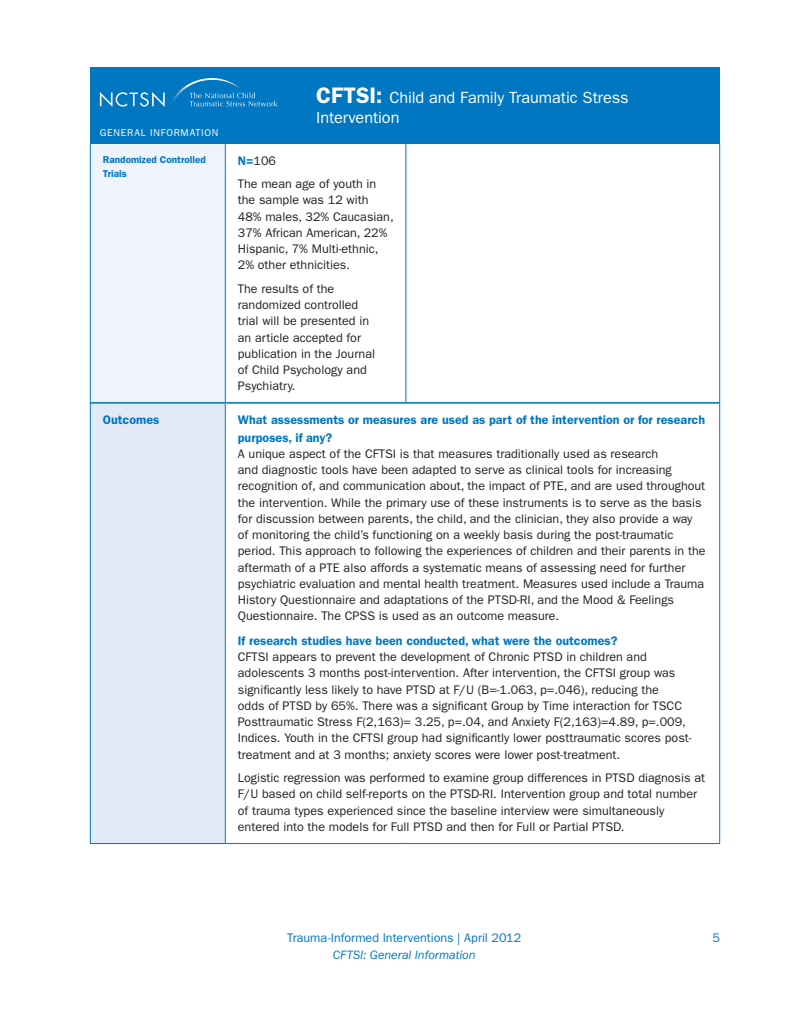
<style>
.page{position:relative;width:810px;height:1035px;background:#fff}
.page>*{position:absolute;margin:0;border:0;box-sizing:border-box;transform-origin:0 0}
.Header_Title{font:16.25px/20px "ITC Franklin Gothic Std";letter-spacing:-.005em;color:#fff}
.Body_Paragraphs{font:12.5px/16.2px "ITC Franklin Gothic Std";color:#231f20}
.Body_Paragraphs-2{font:600 12.5px/17.5px "ITC Franklin Gothic Std";color:#0077c0}
.t1{font:12.5px "ITC Franklin Gothic Std";color:#0077c0}
.t2{font:italic 12.5px "ITC Franklin Gothic Std";letter-spacing:-.005em;color:#0077c0}
.Body_Paragraphs-3{font:600 10px/13.8px "ITC Franklin Gothic Std";color:#0077c0}
.Header_Title-2{font:10px "ITC Franklin Gothic Std";letter-spacing:.075em;color:#fff}
.s1{font-weight:600;font-size:22.5px}
.s2{font-weight:600;color:#0077c0}
</style>
<div class="page">
<div style="left:90px;top:143px;width:135px;height:260px;background:#eff4fa"></div>
<div style="left:90px;top:403px;width:135px;height:441px;background:#e1eaf6"></div>
<hr style="left:90px;top:144px;width:1px;height:259px;background:#0077c0">
<hr style="left:225px;top:144px;width:1px;height:258px;background:#0077c0">
<hr style="left:406px;top:144px;width:1px;height:258px;background:#0077c0">
<hr style="left:719px;top:144px;width:1px;height:259px;background:#0077c0">
<hr style="left:90px;top:403px;width:1px;height:440px;background:#0077c0">
<hr style="left:225px;top:404px;width:1px;height:439px;background:#0077c0">
<hr style="left:719px;top:403px;width:1px;height:440px;background:#0077c0">
<hr style="left:90px;top:843px;width:135px;height:1px;background:#0077c0">
<hr style="left:225px;top:843px;width:181px;height:1px;background:#0077c0">
<hr style="left:406px;top:843px;width:314px;height:1px;background:#0077c0">
<hr style="left:91px;top:402px;width:134px;height:2px;background:#0077c0">
<hr style="left:225px;top:402px;width:181px;height:2px;background:#0077c0">
<hr style="left:406px;top:402px;width:313px;height:2px;background:#0077c0">
<div style="left:90px;top:68px;width:630px;height:76px;background:#0077c0"></div>
<svg style="left:100px;top:78px;width:178px;height:29px"></svg>
<p class="Header_Title-2" style="left:100px;top:127px;width:120px">GENERAL INFORMATION</p>
<p class="Header_Title" style="left:316px;top:88px;width:314px"><span class="s1">CFTSI:</span> Child and Family Traumatic Stress<br>Intervention</p>
<p class="Body_Paragraphs-3" style="left:103px;top:153px;width:105px">Randomized Controlled<br>Trials</p>
<p class="Body_Paragraphs" style="left:238px;top:152px;width:40px"><span class="s2">N=</span>106</p>
<p class="Body_Paragraphs" style="left:238px;top:176px;width:157px">The mean age of youth in the sample was 12 with<br>48% males, 32% Caucasian,<br>37% African American, 22%<br>Hispanic, 7% Multi-ethnic,<br>2% other ethnicities.</p>
<p class="Body_Paragraphs" style="left:238px;top:280px;width:139px">The results of the randomized controlled trial will be presented in an article accepted for publication in the Journal of Child Psychology and<br>Psychiatry.</p>
<p class="Body_Paragraphs-2" style="left:103px;top:411px;width:58px">Outcomes</p>
<p class="Body_Paragraphs-2" style="left:238px;top:411px;width:469px">What assessments or measures are used as part of the intervention or for research purposes, if any?</p>
<p class="Body_Paragraphs" style="left:238px;top:446px;width:469px">A unique aspect of the CFTSI is that measures traditionally used as research<br>and diagnostic tools have been adapted to serve as clinical tools for increasing recognition of, and communication about, the impact of PTE, and are used throughout the intervention. While the primary use of these instruments is to serve as the basis for discussion between parents, the child, and the clinician, they also provide a way of monitoring the child’s functioning on a weekly basis during the post-traumatic period. This approach to following the experiences of children and their parents in the aftermath of a PTE also affords a systematic means of assessing need for further psychiatric evaluation and mental health treatment. Measures used include a Trauma History Questionnaire and adaptations of the PTSD-RI, and the Mood &amp; Feelings Questionnaire. The CPSS is used as an outcome measure.</p>
<p class="Body_Paragraphs" style="left:238px;top:633px;width:455px"><span class="s2">If research studies have been conducted, what were the outcomes?<br></span>CFTSI appears to prevent the development of Chronic PTSD in children and adolescents 3 months post-intervention. After intervention, the CFTSI group was significantly less likely to have PTSD at F/U (B=-1.063, p=.046), reducing the<br>odds of PTSD by 65%. There was a significant Group by Time interaction for TSCC Posttraumatic Stress F(2,163)= 3.25, p=.04, and Anxiety F(2,163)=4.89, p=.009, Indices. Youth in the CFTSI group had significantly lower posttraumatic scores post&shy;treatment and at 3 months; anxiety scores were lower post-treatment.</p>
<p class="Body_Paragraphs" style="left:238px;top:770px;width:469px">Logistic regression was performed to examine group differences in PTSD diagnosis at F/U based on child self-reports on the PTSD-RI. Intervention group and total number of trauma types experienced since the baseline interview were simultaneously entered into the models for Full PTSD and then for Full or Partial PTSD.</p>
<p class="t1" style="left:287px;top:931px;width:236px">Trauma-Informed Interventions | April 2012</p>
<p class="t2" style="left:333px;top:947px;width:144px">CFTSI: General Information</p>
<p class="t1" style="left:713px;top:931px;width:9px">5</p>
</div>
